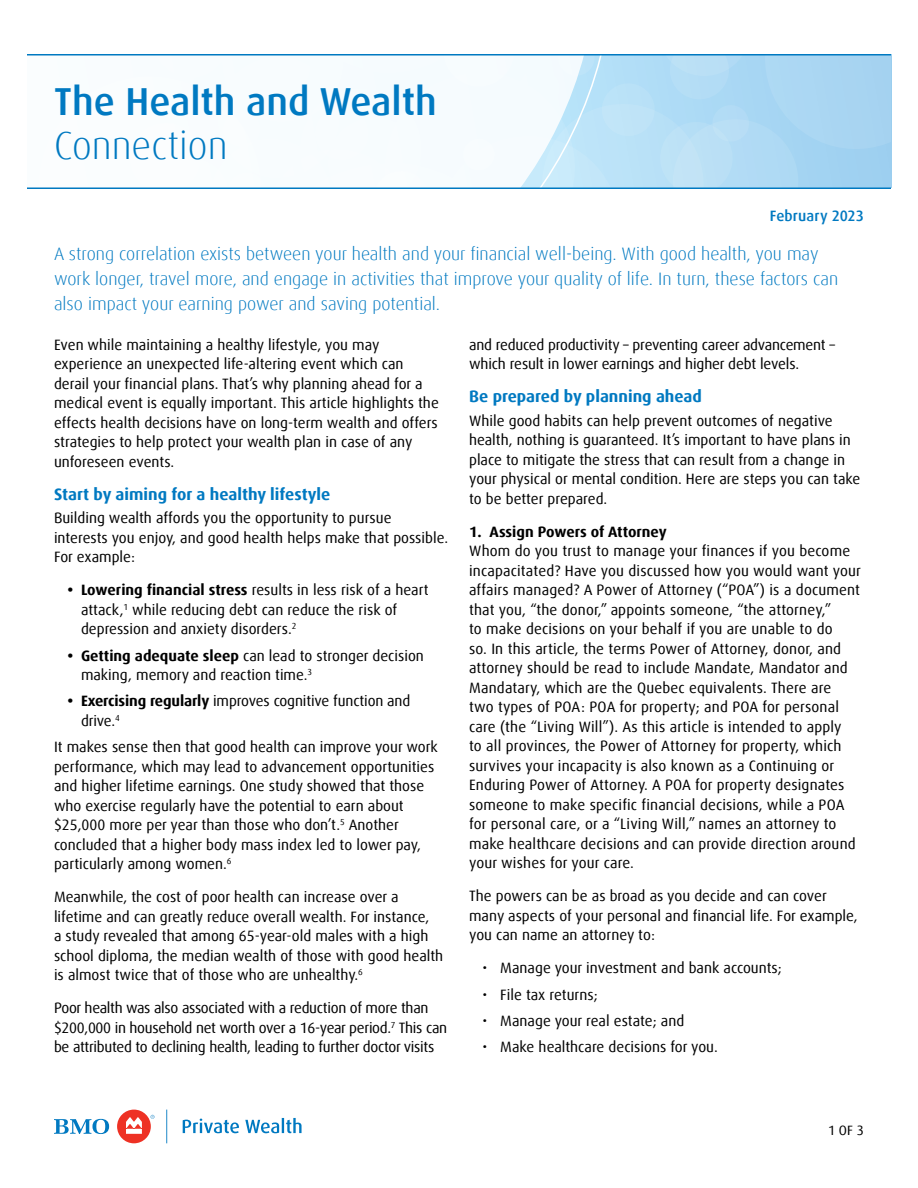
<style>
.page{position:relative;width:918px;height:1188px;background:#fff}
.page>*{position:absolute;margin:0;border:0;box-sizing:border-box;transform-origin:0 0}
.Headline_H1{font:500 39px "Dax Offc Pro";color:#0079c1}
.Headline_H1-2{font:300 39px "Dax Offc Pro";color:#0079c1}
.Intro_Copy_Blue_copy{font:300 18px/24.8px "Dax Offc Pro";color:#0079c1}
.t1{font:700 16.5px "Dax Offc Pro";color:#0079c1}
.Body_Copy_copy{font:15px/19.5px "Dax Offc Pro";color:#000}
.Body_Copy_copy-2{font:15px/19.5px "Dax Offc Pro";letter-spacing:-.02em;color:#000}
.t2{font:700 15px "Dax Offc Pro";color:#000}
.Entity_and_Date_P{font:500 15px "Dax Offc Pro";letter-spacing:.005em;color:#0079c1}
.t3{font:13.5px "Dax Offc Pro";color:#000}
.s1{font-weight:700}
</style>
<div class="page">
<svg style="left:614px;top:56px;width:277px;height:132px;background:#aed9f3"></svg>
<svg style="left:27px;top:56px;width:587px;height:132px"></svg>
<hr style="left:27px;top:188px;width:864px;height:1px;background:#0079c1">
<hr style="left:27px;top:54px;width:864px;height:2px;background:#0079c1">
<div style="left:117px;top:1110px;width:34px;height:33px;background:#ee3124;border-radius:50%"></div>
<svg style="left:126px;top:1117px;width:16px;height:17px"></svg>
<svg style="left:183px;top:1119px;width:56px;height:14px"></svg>
<svg style="left:245px;top:1118px;width:57px;height:15px"></svg>
<svg style="left:54px;top:1119px;width:55px;height:15px"></svg>
<svg style="left:151px;top:1115px;width:4px;height:4px"></svg>
<svg style="left:166px;top:1110px;width:1px;height:33px"></svg>
<h1 class="Headline_H1" style="left:54px;top:76px;width:384px">The Health and Wealth</h1>
<h1 class="Headline_H1-2" style="left:54px;top:120px;width:175px">Connection</h1>
<p class="Entity_and_Date_P" style="left:770px;top:206px;width:96px">February 2023</p>
<p class="Intro_Copy_Blue_copy" style="left:54px;top:242px;width:786px">A strong correlation exists between your health and your financial well-being. With good health, you may work longer, travel more, and engage in activities that improve your quality of life. In turn, these factors can also impact your earning power and saving potential.</p>
<p class="Body_Copy_copy" style="left:54px;top:335px;width:386px">Even while maintaining a healthy lifestyle, you may experience an unexpected life-altering event which can derail your financial plans. That’s why planning ahead for a medical event is equally important. This article highlights the effects health decisions have on long-term wealth and offers strategies to help protect your wealth plan in case of any unforeseen events.</p>
<h2 class="t1" style="left:54px;top:483px;width:278px">Start by aiming for a healthy lifestyle</h2>
<p class="Body_Copy_copy" style="left:54px;top:509px;width:396px">Building wealth affords you the opportunity to pursue interests you enjoy, and good health helps make that possible.<br>For example:</p>
<p class="Body_Copy_copy" style="left:81px;top:581px;width:349px;text-indent:-14px"><span class="s1">• Lowering financial stress</span> results in less risk of a heart attack,<sup>1</sup> while reducing debt can reduce the risk of depression and anxiety disorders.<sup>2</sup></p>
<p class="Body_Copy_copy" style="left:81px;top:646px;width:344px;text-indent:-14px"><span class="s1">• Getting adequate sleep</span> can lead to stronger decision making, memory and reaction time.<sup>3</sup></p>
<p class="Body_Copy_copy" style="left:81px;top:692px;width:331px;text-indent:-14px"><span class="s1">• Exercising regularly</span> improves cognitive function and drive.<sup>4</sup></p>
<p class="Body_Copy_copy" style="left:54px;top:737px;width:385px">It makes sense then that good health can improve your work performance, which may lead to advancement opportunities and higher lifetime earnings. One study showed that those who exercise regularly have the potential to earn about $25,000 more per year than those who don’t.<sup>5</sup> Another concluded that a higher body mass index led to lower pay, particularly among women.<sup>6</sup></p>
<p class="Body_Copy_copy" style="left:54px;top:887px;width:391px">Meanwhile, the cost of poor health can increase over a lifetime and can greatly reduce overall wealth. For instance,<br>a study revealed that among 65-year-old males with a high school diploma, the median wealth of those with good health is almost twice that of those who are unhealthy.<sup>6</sup></p>
<p class="Body_Copy_copy-2" style="left:54px;top:998px;width:395px">Poor health was also associated with a reduction of more than $200,000 in household net worth over a 16-year period.<sup>7</sup> This can be attributed to declining health, leading to further doctor visits</p>
<p class="Body_Copy_copy" style="left:469px;top:335px;width:367px">and reduced productivity – preventing career advancement – which result in lower earnings and higher debt levels.</p>
<h2 class="t1" style="left:469px;top:386px;width:234px">Be prepared by planning ahead</h2>
<p class="Body_Copy_copy" style="left:469px;top:411px;width:393px">While good habits can help prevent outcomes of negative health, nothing is guaranteed. It’s important to have plans in place to mitigate the stress that can result from a change in your physical or mental condition. Here are steps you can take to be better prepared.</p>
<h3 class="t2" style="left:469px;top:522px;width:199px">1. Assign Powers of Attorney</h3>
<p class="Body_Copy_copy" style="left:469px;top:542px;width:393px">Whom do you trust to manage your finances if you become incapacitated? Have you discussed how you would want your affairs managed? A Power of Attorney (“POA”) is a document that you, “the donor,” appoints someone, “the attorney,”<br>to make decisions on your behalf if you are unable to do<br>so. In this article, the terms Power of Attorney, donor, and attorney should be read to include Mandate, Mandator and Mandatary, which are the Quebec equivalents. There are<br>two types of POA: POA for property; and POA for personal care (the “Living Will”). As this article is intended to apply<br>to all provinces, the Power of Attorney for property, which survives your incapacity is also known as a Continuing or Enduring Power of Attorney. A POA for property designates someone to make specific financial decisions, while a POA for personal care, or a “Living Will,” names an attorney to make healthcare decisions and can provide direction around your wishes for your care.</p>
<p class="Body_Copy_copy" style="left:469px;top:887px;width:390px">The powers can be as broad as you decide and can cover many aspects of your personal and financial life. For example, you can name an attorney to:</p>
<p class="Body_Copy_copy" style="left:483px;top:959px;width:301px">• Manage your investment and bank accounts;</p>
<p class="Body_Copy_copy" style="left:483px;top:985px;width:117px">• File tax returns;</p>
<p class="Body_Copy_copy" style="left:483px;top:1011px;width:203px">• Manage your real estate; and</p>
<p class="Body_Copy_copy" style="left:483px;top:1037px;width:237px">• Make healthcare decisions for you.</p>
<p class="t3" style="left:828px;top:1121px;width:37px">1 OF 3</p>
</div>
